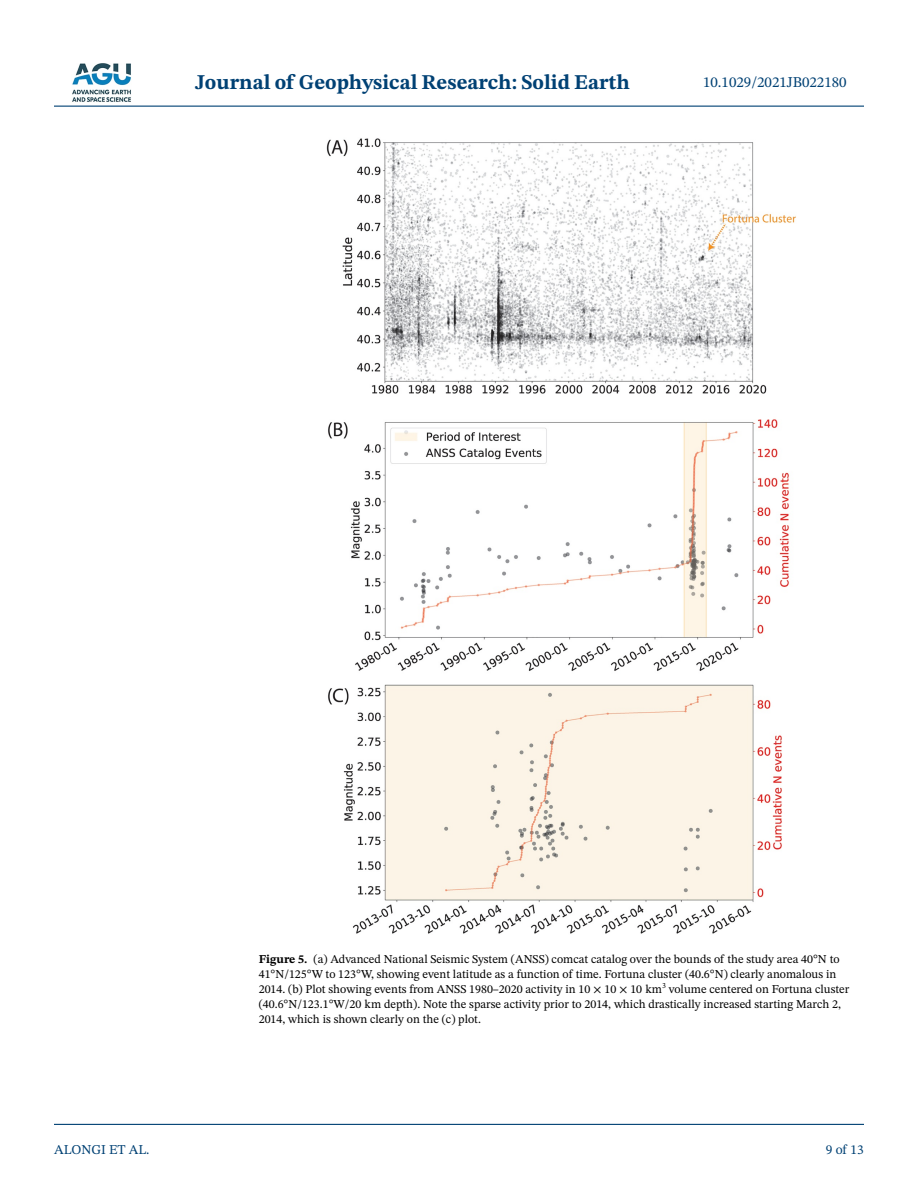
<style>
.page{position:relative;width:918px;height:1188px;background:#fff}
.page>*{position:absolute;margin:0;border:0;box-sizing:border-box;transform-origin:0 0}
.t1{font:700 21px "STIX Two Text";color:#004174}
.t2{font:15px "STIX Two Text";color:#004174}
.t3{font:13.5px "STIX Two Text";color:#004174}
.t4{font:12px/15px "STIX Two Text";color:#000}
.t5{font:7.8px "STIX Two Text";color:#000}
.s1{font-weight:700}
</style>
<div class="page">
<hr style="left:54px;top:106px;width:810px;height:1px;background:#004174">
<hr style="left:54px;top:1124px;width:810px;height:1px;background:#004174">
<img style="left:72px;top:63px;width:59px;height:39px">
<img style="left:326px;top:138px;width:470px;height:796px">
<h1 class="t1" style="left:195px;top:67px;width:436px">Journal of Geophysical Research: Solid Earth</h1>
<p class="t2" style="left:703px;top:72px;width:145px">10.1029/2021JB022180</p>
<p class="t3" style="left:54px;top:1140px;width:97px">ALONGI ET AL.</p>
<p class="t4" style="left:259px;top:952px;width:582px"><span class="s1">Figure 5.</span> (a) Advanced National Seismic System (ANSS) comcat catalog over the bounds of the study area 40°N to<br>41°N/125°W to 123°W, showing event latitude as a function of time. Fortuna cluster (40.6°N) clearly anomalous in<br>2014. (b) Plot showing events from ANSS 1980–2020 activity in 10 × 10 × 10 km</p>
<p class="t5" style="left:662px;top:980px;width:5px">3</p>
<p class="t4" style="left:259px;top:982px;width:592px;text-indent:410px">volume centered on Fortuna cluster (40.6°N/123.1°W/20 km depth). Note the sparse activity prior to 2014, which drastically increased starting March 2,<br>2014, which is shown clearly on the (c) plot.</p>
<p class="t3" style="left:826px;top:1140px;width:40px">9 of 13</p>
</div>
